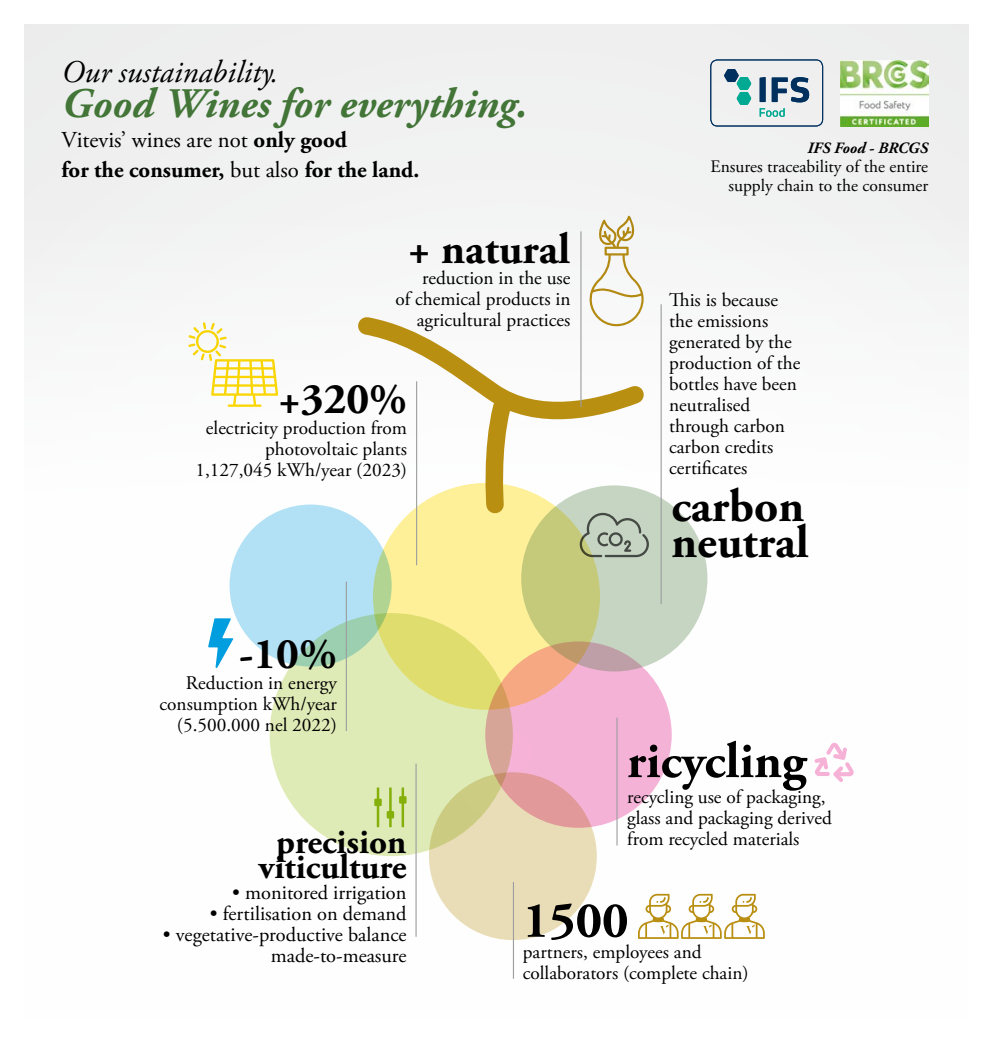
<style>
.page{position:relative;width:993px;height:1042px;background:#fff}
.page>*{position:absolute;margin:0;border:0;box-sizing:border-box;transform-origin:0 0}
.t1{font:700 50.75px "Adobe Garamond Pro";color:#000}
.t2{font:700 46.9px/35.9px "Adobe Garamond Pro";color:#000}
.t3{font:700 43.75px "Adobe Garamond Pro";color:#000}
.t4{font:italic 700 42px "Adobe Garamond Pro";color:#427537}
.t5{font:700 35px/24.8px "Adobe Garamond Pro";color:#000;text-align:center}
.t6{font:italic 31.5px "Adobe Garamond Pro";color:#000}
.t7{font:700 22.75px/29.8px "Adobe Garamond Pro";color:#000}
.t8{font:20.3px/21px "Adobe Garamond Pro";color:#000;text-align:right}
.t9{font:19.25px/21px "Adobe Garamond Pro";color:#000;text-align:right}
.t10{font:17.5px/19.2px "Adobe Garamond Pro";color:#000;text-align:right}
.t11{font:italic 700 15.75px "Adobe Garamond Pro";color:#000}
.s1{font-weight:400}
</style>
<div class="page">
<div style="left:25px;top:25px;width:942px;height:992px;background:linear-gradient(to right,#f8f8f8,#f9f9f9)"></div>
<div style="left:373px;top:483px;width:227px;height:227px;background:#feef99;border-radius:50%"></div>
<div style="left:229px;top:504px;width:162px;height:162px;background:#b2e1f5;border-radius:50%"></div>
<svg style="left:269px;top:613px;width:243px;height:243px;fill:#dfebb6"></svg>
<svg style="left:485px;top:641px;width:186px;height:187px;fill:#f5b2d7"></svg>
<svg style="left:429px;top:772px;width:167px;height:168px;fill:#e9ddb8"></svg>
<hr style="left:416px;top:381px;width:1px;height:184px;background:#9c9e9f">
<hr style="left:345px;top:581px;width:2px;height:150px;background:#9c9e9f">
<hr style="left:415px;top:763px;width:1px;height:174px;background:#9c9e9f">
<hr style="left:512px;top:882px;width:2px;height:96px;background:#9c9e9f">
<hr style="left:616px;top:717px;width:1px;height:128px;background:#9c9e9f">
<svg style="left:814px;top:743px;width:39px;height:39px"></svg>
<svg style="left:208px;top:618px;width:25px;height:50px"></svg>
<svg style="left:374px;top:787px;width:32px;height:40px"></svg>
<svg style="left:188px;top:322px;width:90px;height:85px"></svg>
<svg style="left:589px;top:216px;width:54px;height:89px"></svg>
<svg style="left:637px;top:894px;width:127px;height:45px"></svg>
<svg style="left:346px;top:305px;width:311px;height:142px"></svg>
<svg style="left:477px;top:385px;width:46px;height:129px"></svg>
<hr style="left:580px;top:231px;width:1px;height:176px;background:#9c9e9f">
<svg style="left:522px;top:486px;width:184px;height:184px;fill:#c5d5c2"></svg>
<hr style="left:660px;top:304px;width:1px;height:300px;background:#9c9e9f">
<svg style="left:579px;top:513px;width:69px;height:44px"></svg>
<img style="left:840px;top:60px;width:88px;height:66px">
<div style="left:710px;top:60px;width:112px;height:66px;border:1px solid #00305e;border-radius:7px"></div>
<svg style="left:759px;top:77px;width:49px;height:25px"></svg>
<svg style="left:723px;top:69px;width:28px;height:36px"></svg>
<svg style="left:759px;top:108px;width:25px;height:9px"></svg>
<h3 class="t6" style="left:62px;top:53px;width:218px">Our sustainability.</h3>
<h3 class="t4" style="left:62px;top:80px;width:467px">Good Wines for everything.</h3>
<p class="t7" style="left:62px;top:125px;width:359px"><span class="s1">Vitevis’ wines are not</span> only good<br>for the consumer, <span class="s1">but also</span> for the land.</p>
<p class="t11" style="left:807px;top:138px;width:122px">IFS Food - BRCGS</p>
<p class="t10" style="left:710px;top:157px;width:219px">Ensures traceability of the entire supply chain to the consumer</p>
<h3 class="t3" style="left:408px;top:224px;width:164px">+ natural</h3>
<p class="t9" style="left:395px;top:268px;width:176px">reduction in the use<br>of chemical products in agricultural practices</p>
<h3 class="t3" style="left:278px;top:374px;width:130px">+320%</h3>
<p class="t9" style="left:195px;top:418px;width:213px">electricity production from photovoltaic plants<br>1,127,045 kWh/year (2023)</p>
<h3 class="t3" style="left:239px;top:629px;width:99px">-10%</h3>
<p class="t9" style="left:159px;top:673px;width:179px">Reduction in energy consumption kWh/year (5.500.000 nel 2022)</p>
<p class="t9" style="left:669px;top:290px;width:133px;text-align:left">This is because the emissions generated by the production of the bottles have been neutralised through carbon carbon credits certificates</p>
<h2 class="t2" style="left:671px;top:489px;width:139px">carbon neutral</h2>
<h3 class="t5" style="left:258px;top:830px;width:149px">precision viticulture</h3>
<p class="t8" style="left:232px;top:882px;width:176px">• monitored irrigation</p>
<p class="t8" style="left:210px;top:903px;width:198px">• fertilisation on demand</p>
<p class="t8" style="left:163px;top:924px;width:245px">• vegetative-productive balance made-to-measure</p>
<h1 class="t1" style="left:627px;top:731px;width:180px">ricycling</h1>
<p class="t9" style="left:627px;top:787px;width:206px;text-align:left">recycling use of packaging, glass and packaging derived from recycled materials</p>
<h1 class="t1" style="left:522px;top:891px;width:107px">1500</h1>
<p class="t9" style="left:522px;top:942px;width:227px;text-align:left">partners, employees and collaborators (complete chain)</p>
</div>
